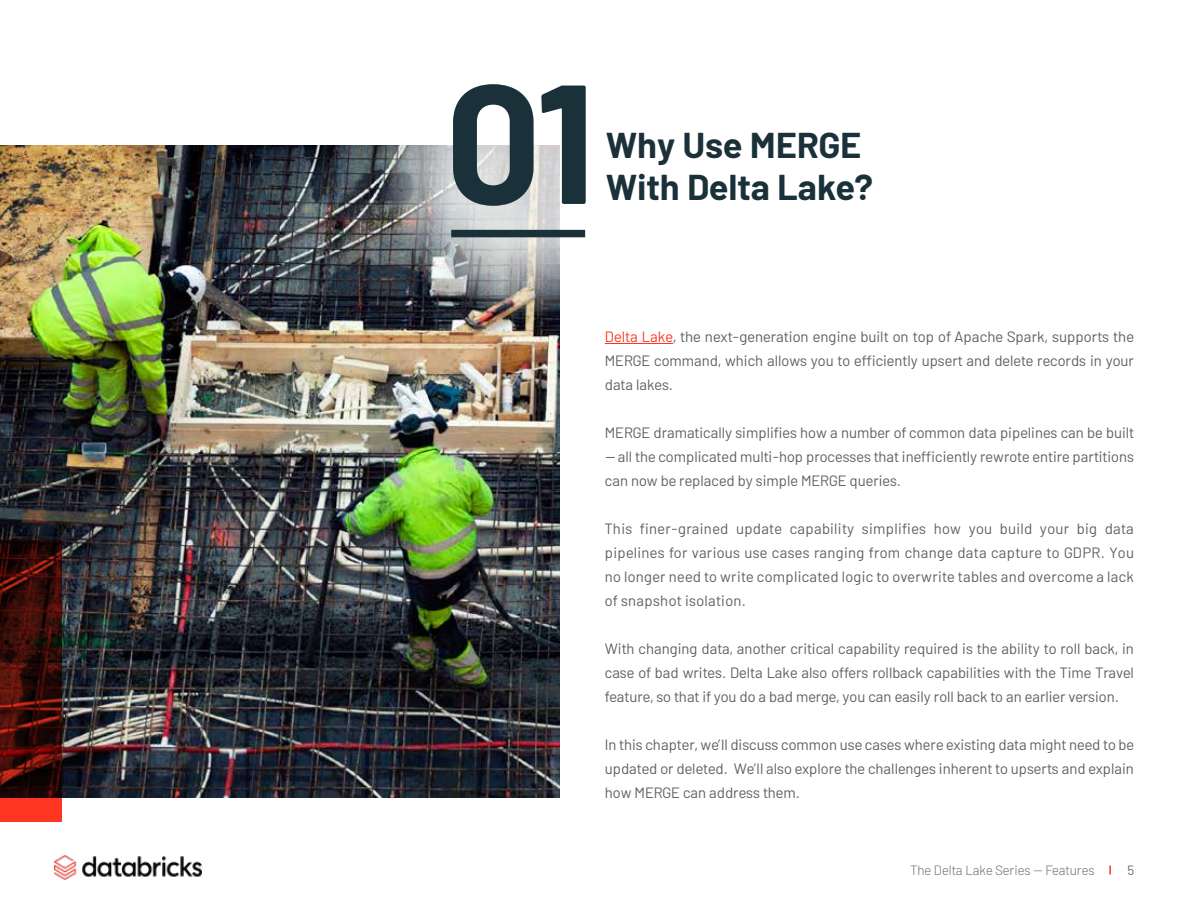
<style>
.page{position:relative;width:1188px;height:918px;background:#fff}
.page>*{position:absolute;margin:0;border:0;box-sizing:border-box;transform-origin:0 0}
.t1{font:700 169.2px "Barlow";color:#1b3139}
.t2{font:700 36px "Barlow";color:#1b3139}
.t3{font:15px/24px "Barlow";color:#606060;text-align:justify}
.t4{font:300 13.5px "Barlow";color:#6d6e71}
.t5{font:13.5px "Barlow";color:#6d6e71}
.s1{color:#ff3621}
</style>
<div class="page">
<img style="left:0;top:146px;width:559px;height:652px">
<svg style="left:380px;top:16px;width:301px;height:301px"></svg>
<svg style="left:0;top:541px;width:62px;height:281px;background:#4a0f0a"></svg>
<svg style="left:1109px;top:866px;width:2px;height:8px"></svg>
<img style="left:54px;top:856px;width:148px;height:23px">
<div style="left:451px;top:230px;width:134px;height:7px;background:#1b3139"></div>
<hr style="left:605px;top:343px;width:68px;height:1px;background:#ff3621">
<h1 class="t1" style="left:445px;top:18px;width:153px">01</h1>
<h2 class="t2" style="left:606px;top:118px;width:257px">Why Use MERGE</h2>
<h2 class="t2" style="left:606px;top:160px;width:268px">With Delta Lake?</h2>
<p class="t3" style="left:605px;top:323px;width:531px"><span class="s1">Delta Lake</span>, the next-generation engine built on top of Apache Spark, supports the MERGE command, which allows you to efficiently upsert and delete records in your data lakes.</p>
<p class="t3" style="left:605px;top:419px;width:531px">MERGE dramatically simplifies how a number of common data pipelines can be built -- all the complicated multi-hop processes that inefficiently rewrote entire partitions can now be replaced by simple MERGE queries.</p>
<p class="t3" style="left:605px;top:515px;width:531px">This finer-grained update capability simplifies how you build your big data pipelines for various use cases ranging from change data capture to GDPR. You no longer need to write complicated logic to overwrite tables and overcome a lack of snapshot isolation.</p>
<p class="t3" style="left:605px;top:635px;width:531px">With changing data, another critical capability required is the ability to roll back, in case of bad writes. Delta Lake also offers rollback capabilities with the Time Travel feature, so that if you do a bad merge, you can easily roll back to an earlier version.</p>
<p class="t3" style="left:605px;top:731px;width:531px">In this chapter, we’ll discuss common use cases where existing data might need to be updated or deleted. We’ll also explore the challenges inherent to upserts and explain how MERGE can address them.</p>
<p class="t4" style="left:910px;top:860px;width:186px">The Delta Lake Series -- Features</p>
<p class="t5" style="left:1127px;top:860px;width:8px">5</p>
</div>
